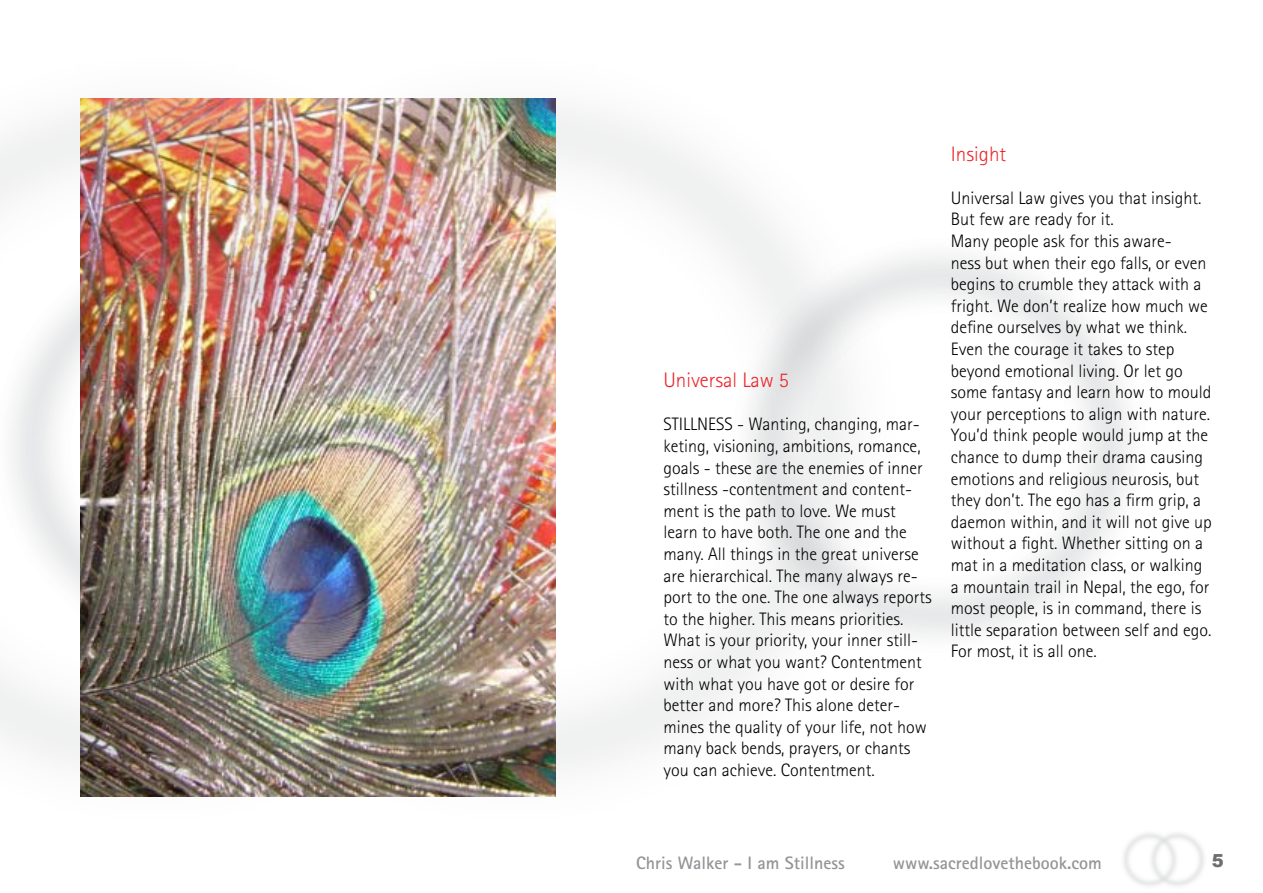
<style>
.page{position:relative;width:1263px;height:893px;background:#fff}
.page>*{position:absolute;margin:0;border:0;box-sizing:border-box;transform-origin:0 0}
.t1{font:300 21px "Rotis Sans Serif";color:#ec2529}
.t2{font:300 18px/21.6px "Rotis Sans Serif";color:#000}
.t3{font:700 18px "Rotis Sans Serif";color:#939598}
</style>
<div class="page">
<img style="left:0;top:98px;width:767px;height:699px">
<img style="left:0;top:224px;width:81px;height:435px">
<img style="left:703px;top:224px;width:426px;height:435px">
<img style="left:81px;top:99px;width:474px;height:697px">
<p class="t1" style="left:663px;top:368px;width:127px">Universal Law 5</p>
<p class="t2" style="left:663px;top:413px;width:270px">STILLNESS - Wanting, changing, mar&shy;keting, visioning, ambitions, romance, goals - these are the enemies of inner stillness -contentment and content&shy;ment is the path to love. We must learn to have both. The one and the many. All things in the great universe are hierarchical. The many always re&shy;port to the one. The one always reports to the higher. This means priorities.<br>What is your priority, your inner still&shy;ness or what you want? Contentment with what you have got or desire for better and more? This alone deter&shy;mines the quality of your life, not how many back bends, prayers, or chants you can achieve. Contentment.</p>
<p class="t1" style="left:951px;top:141px;width:57px">Insight</p>
<p class="t2" style="left:951px;top:187px;width:262px">Universal Law gives you that insight.<br>But few are ready for it.<br>Many people ask for this aware-<br>ness but when their ego falls, or even begins to crumble they attack with a fright. We don’t realize how much we define ourselves by what we think.<br>Even the courage it takes to step beyond emotional living. Or let go some fantasy and learn how to mould your perceptions to align with nature.<br>You’d think people would jump at the chance to dump their drama causing emotions and religious neurosis, but they don’t. The ego has a firm grip, a daemon within, and it will not give up without a fight. Whether sitting on a mat in a meditation class, or walking a mountain trail in Nepal, the ego, for most people, is in command, there is little separation between self and ego.<br>For most, it is all one.</p>
<p class="t3" style="left:636px;top:851px;width:210px">Chris Walker - I am Stillness</p>
<p class="t3" style="left:893px;top:851px;width:210px">www.sacredlovethebook.com</p>
</div>
